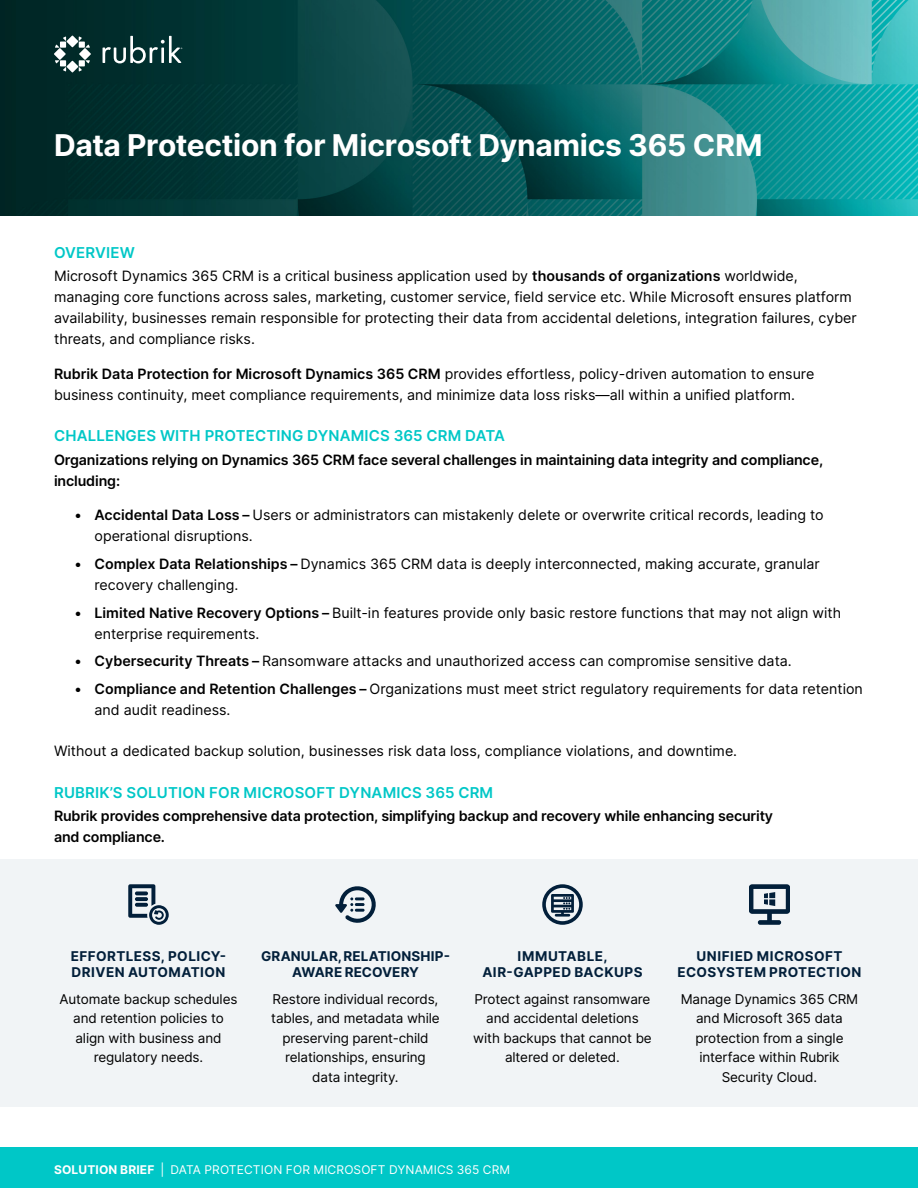
<style>
.page{position:relative;width:918px;height:1188px;background:#fff}
.page>*{position:absolute;margin:0;border:0;box-sizing:border-box;transform-origin:0 0}
.t1{font:700 30px "Inter";letter-spacing:-.01em;color:#fff}
.t2{font:600 15px "Inter";letter-spacing:.01em;color:#00c7c7}
.txt{font:14.25px/21px "Inter";color:#000}
.t3{font:600 14.25px/21px "Inter";letter-spacing:-.01em;color:#000}
.ds_benefits_txt{font:13.5px/19.5px "Inter";letter-spacing:-.01em;color:#000;text-align:center}
.ds_benefits_h1{font:700 13.5px/16.2px "Inter";letter-spacing:.025em;color:#021f3a;text-align:center}
.t4{font:12px "Inter";letter-spacing:.005em;color:#fff}
.s1{font-weight:600}
.s2{font-weight:700}
</style>
<div class="page">
<img style="left:0;top:0;width:918px;height:216px">
<svg style="left:54px;top:36px;width:37px;height:36px"></svg>
<svg style="left:103px;top:36px;width:79px;height:27px"></svg>
<div style="left:0;top:1148px;width:918px;height:40px;background:#00c7c7"></div>
<div style="left:0;top:860px;width:918px;height:247px;background:#f1f4f6"></div>
<svg style="left:128px;top:884px;width:41px;height:41px"></svg>
<svg style="left:335px;top:886px;width:41px;height:37px"></svg>
<svg style="left:542px;top:884px;width:41px;height:41px"></svg>
<svg style="left:749px;top:884px;width:41px;height:41px"></svg>
<p class="t1" style="left:54px;top:123px;width:710px">Data Protection for Microsoft Dynamics 365 CRM</p>
<p class="t2" style="left:54px;top:241px;width:82px">OVERVIEW</p>
<p class="txt" style="left:54px;top:265px;width:804px">Microsoft Dynamics 365 CRM is a critical business application used by <span class="s1">thousands of organizations</span> worldwide, managing core functions across sales, marketing, customer service, field service etc. While Microsoft ensures platform availability, businesses remain responsible for protecting their data from accidental deletions, integration failures, cyber threats, and compliance risks.</p>
<p class="txt" style="left:54px;top:363px;width:762px"><span class="s1">Rubrik Data Protection for Microsoft Dynamics 365 CRM</span> provides effortless, policy-driven automation to ensure business continuity, meet compliance requirements, and minimize data loss risks—all within a unified platform.</p>
<p class="t2" style="left:54px;top:424px;width:452px">CHALLENGES WITH PROTECTING DYNAMICS 365 CRM DATA</p>
<p class="t3" style="left:54px;top:449px;width:771px">Organizations relying on Dynamics 365 CRM face several challenges in maintaining data integrity and compliance, including:</p>
<p class="txt" style="left:94px;top:504px;width:731px;text-indent:-20px">• <span class="s1">Accidental Data Loss –</span> Users or administrators can mistakenly delete or overwrite critical records, leading to operational disruptions.</p>
<p class="txt" style="left:94px;top:553px;width:727px;text-indent:-20px">• <span class="s1">Complex Data Relationships –</span> Dynamics 365 CRM data is deeply interconnected, making accurate, granular recovery challenging.</p>
<p class="txt" style="left:94px;top:602px;width:748px;text-indent:-20px">• <span class="s1">Limited Native Recovery Options –</span> Built-in features provide only basic restore functions that may not align with enterprise requirements.</p>
<p class="txt" style="left:74px;top:650px;width:719px">• <span class="s1">Cybersecurity Threats –</span> Ransomware attacks and unauthorized access can compromise sensitive data.</p>
<p class="txt" style="left:94px;top:678px;width:770px;text-indent:-20px">• <span class="s1">Compliance and Retention Challenges –</span> Organizations must meet strict regulatory requirements for data retention and audit readiness.</p>
<p class="txt" style="left:54px;top:740px;width:685px">Without a dedicated backup solution, businesses risk data loss, compliance violations, and downtime.</p>
<p class="t2" style="left:54px;top:781px;width:441px">RUBRIK’S SOLUTION FOR MICROSOFT DYNAMICS 365 CRM</p>
<p class="t3" style="left:54px;top:805px;width:721px">Rubrik provides comprehensive data protection, simplifying backup and recovery while enhancing security and compliance.</p>
<p class="ds_benefits_h1" style="left:71px;top:948px;width:157px;text-align:left">EFFORTLESS, POLICY-<br>DRIVEN AUTOMATION</p>
<p class="ds_benefits_txt" style="left:60px;top:989px;width:179px">Automate backup schedules and retention policies to align with business and regulatory needs.</p>
<p class="ds_benefits_h1" style="left:261px;top:948px;width:190px">GRANULAR, RELATIONSHIP-<br>AWARE RECOVERY</p>
<p class="ds_benefits_txt" style="left:271px;top:989px;width:170px">Restore individual records, tables, and metadata while preserving parent-child relationships, ensuring data integrity.</p>
<p class="ds_benefits_h1" style="left:482px;top:948px;width:162px">IMMUTABLE,<br>AIR-GAPPED BACKUPS</p>
<p class="ds_benefits_txt" style="left:473px;top:989px;width:180px">Protect against ransomware and accidental deletions with backups that cannot be altered or deleted.</p>
<p class="ds_benefits_h1" style="left:678px;top:948px;width:185px">UNIFIED MICROSOFT<br>ECOSYSTEM PROTECTION</p>
<p class="ds_benefits_txt" style="left:681px;top:989px;width:179px">Manage Dynamics 365 CRM and Microsoft 365 data protection from a single interface within Rubrik<br>Security Cloud.</p>
<p class="t4" style="left:54px;top:1160px;width:458px"><span class="s2">SOLUTION BRIEF</span> | Data Protection for Microsoft Dynam ics 365 CRM</p>
</div>
